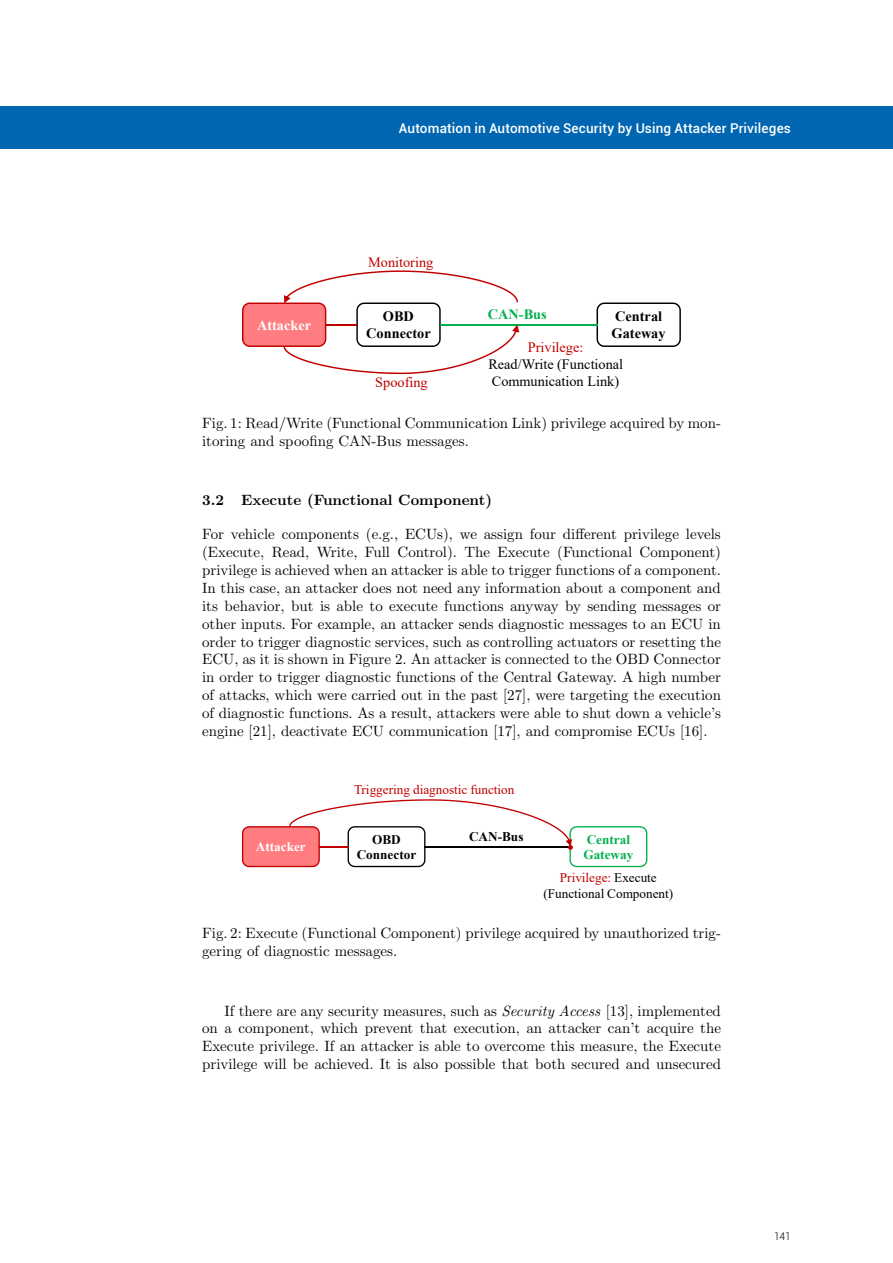
<style>
.page{position:relative;width:893px;height:1263px;background:#fff}
.page>*{position:absolute;margin:0;border:0;box-sizing:border-box;transform-origin:0 0}
.t1{font:15px/18px "CMR10";color:#000}
.t2{font:15px "CMBX10";color:#000}
.t3{font:14.25px/17.1px "Times New Roman";color:#000}
.t4{font:14.25px "Times New Roman";color:#c00000}
.t5{font:700 14.25px/17.1px "Times New Roman";color:#000;text-align:center}
.t6{font:700 14.25px "Times New Roman";color:#fff}
.t7{font:700 14.25px "Times New Roman";color:#00b050}
.t8{font:500 13.5px "Roboto";letter-spacing:.01em;color:#fff}
.t9{font:13.2px/15.8px "Times New Roman";color:#000;text-align:center}
.t10{font:13.2px "Times New Roman";color:#c00000}
.t11{font:700 13.2px/15.8px "Times New Roman";color:#000;text-align:center}
.t12{font:700 13.2px/15.8px "Times New Roman";color:#00b050}
.t13{font:700 13.2px "Times New Roman";color:#fff}
.t14{font:300 10.5px "Roboto";color:#000}
.s1{color:#c00000}
.s2{font-family:"CMTI10"}
</style>
<div class="page">
<svg style="left:597px;top:302px;width:84px;height:45px"></svg>
<hr style="left:440px;top:324px;width:157px;height:1px;background:#00b050">
<svg style="left:242px;top:270px;width:277px;height:104px"></svg>
<svg style="left:242px;top:799px;width:405px;height:68px"></svg>
<div style="left:0;top:106px;width:893px;height:43px;background:#0066b1"></div>
<p class="t8" style="left:399px;top:118px;width:393px">Automation in Automotive Security by Using Attacker Privileges</p>
<p class="t4" style="left:368px;top:252px;width:67px">Monitoring</p>
<p class="t7" style="left:488px;top:303px;width:60px">CAN-Bus</p>
<p class="t5" style="left:366px;top:308px;width:66px">OBD<br>Connector</p>
<p class="t5" style="left:612px;top:308px;width:56px;text-align:left">Central<br>Gateway</p>
<p class="t6" style="left:257px;top:315px;width:56px">Attacker</p>
<p class="t4" style="left:528px;top:337px;width:57px">Privilege:</p>
<p class="t3" style="left:488px;top:355px;width:136px">Read/Write (Functional<br>Communication Link)</p>
<p class="t4" style="left:375px;top:372px;width:54px">Spoofing</p>
<p class="t1" style="left:202px;top:415px;width:520px">Fig. 1: Read/Write (Functional Communication Link) privilege acquired by mon&shy;itoring and spoofing CAN-Bus messages.</p>
<p class="t2" style="left:202px;top:494px;width:291px">3.2 Execute (Functional Component)</p>
<p class="t1" style="left:202px;top:526px;width:520px;text-align:justify">For vehicle components (e.g., ECUs), we assign four different privilege levels (Execute, Read, Write, Full Control). The Execute (Functional Component) privilege is achieved when an attacker is able to trigger functions of a component.<br>In this case, an attacker does not need any information about a component and its behavior, but is able to execute functions anyway by sending messages or other inputs. For example, an attacker sends diagnostic messages to an ECU in order to trigger diagnostic services, such as controlling actuators or resetting the ECU, as it is shown in Figure 2. An attacker is connected to the OBD Connector in order to trigger diagnostic functions of the Central Gateway. A high number of attacks, which were carried out in the past [27], were targeting the execution of diagnostic functions. As a result, attackers were able to shut down a vehicle’s engine [21], deactivate ECU communication [17], and compromise ECUs [16].</p>
<p class="t13" style="left:256px;top:837px;width:52px">Attacker</p>
<p class="t10" style="left:354px;top:780px;width:162px">Triggering diagnostic function</p>
<p class="t11" style="left:357px;top:831px;width:61px">OBD<br>Connector</p>
<p class="t11" style="left:469px;top:828px;width:56px">CAN-Bus</p>
<p class="t12" style="left:583px;top:831px;width:51px">Central<br>Gateway</p>
<p class="t9" style="left:543px;top:870px;width:131px"><span class="s1">Privilege:</span> Execute (Functional Component)</p>
<p class="t1" style="left:202px;top:925px;width:520px">Fig. 2: Execute (Functional Component) privilege acquired by unauthorized trig&shy;gering of diagnostic messages.</p>
<p class="t1" style="left:202px;top:1003px;width:520px;text-align:justify;text-indent:22px">If there are any security measures, such as <span class="s2">Security Access</span> [13], implemented on a component, which prevent that execution, an attacker can’t acquire the Execute privilege. If an attacker is able to overcome this measure, the Execute privilege will be achieved. It is also possible that both secured and unsecured</p>
<p class="t14" style="left:774px;top:1229px;width:18px">141</p>
</div>
